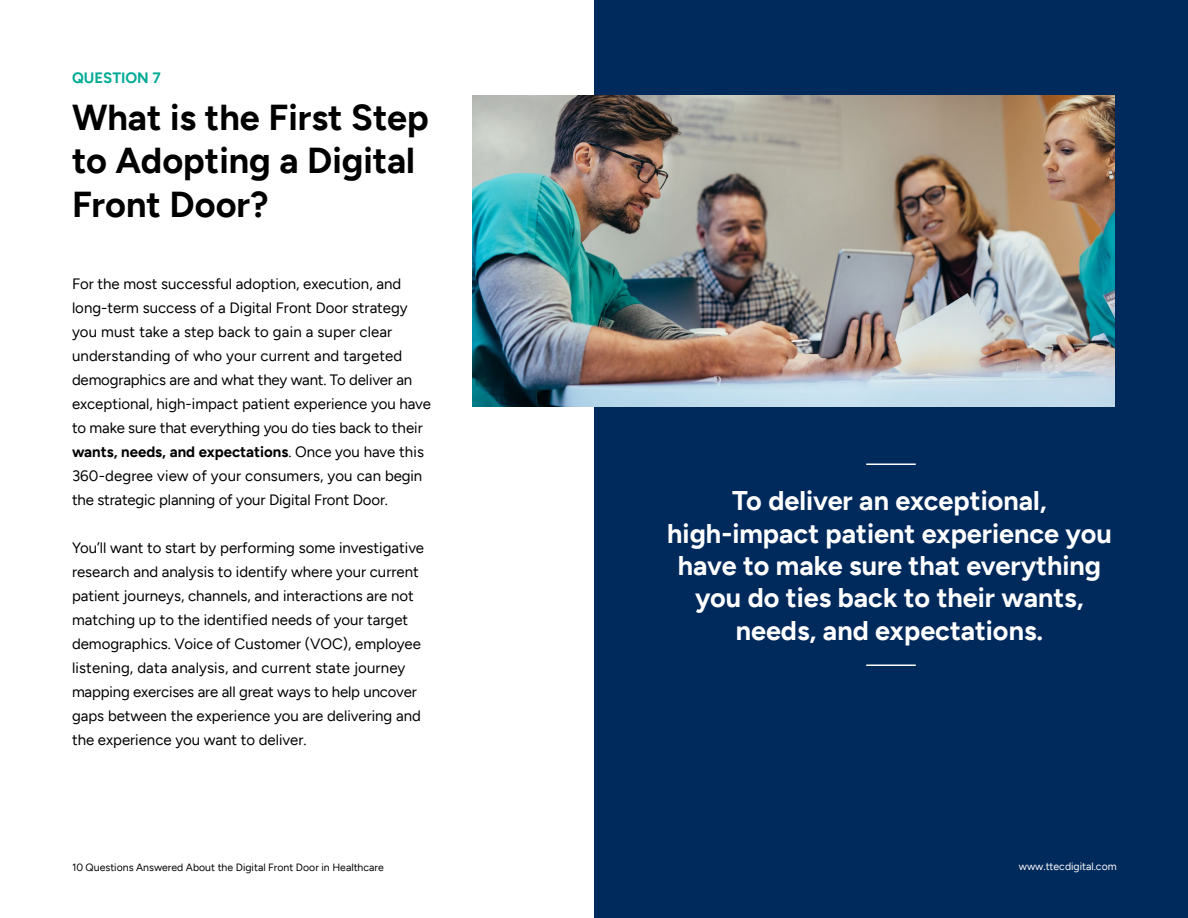
<style>
.page{position:relative;width:1188px;height:918px;background:#fff}
.page>*{position:absolute;margin:0;border:0;box-sizing:border-box;transform-origin:0 0}
.t1{font:700 36px/43.2px "Figtree";color:#000}
.t2{font:700 27px/32.4px "Figtree";color:#fff;text-align:center}
.t3{font:15px/24px "Figtree";color:#000}
.t4{font:700 15px "Figtree";color:#00ab96}
.t5{font:10.5px "Figtree";color:#000}
.t6{font:10.5px "Figtree";color:#fff}
.s1{font-weight:700}
</style>
<div class="page">
<div style="left:594px;top:0;width:594px;height:918px;background:#00295c"></div>
<img style="left:472px;top:95px;width:642px;height:311px">
<hr style="left:866px;top:464px;width:50px;height:1px;background:#fff">
<hr style="left:866px;top:664px;width:50px;height:2px;background:#fff">
<p class="t4" style="left:72px;top:69px;width:90px">QUESTION 7</p>
<h1 class="t1" style="left:72px;top:95px;width:358px">What is the First Step to Adopting a Digital<br>Front Door?</h1>
<p class="t3" style="left:72px;top:272px;width:360px">For the most successful adoption, execution, and long-term success of a Digital Front Door strategy you must take a step back to gain a super clear understanding of who your current and targeted demographics are and what they want. To deliver an exceptional, high-impact patient experience you have to make sure that everything you do ties back to their <span class="s1">wants, needs, and expectations</span>. Once you have this 360-degree view of your consumers, you can begin the strategic planning of your Digital Front Door.</p>
<p class="t3" style="left:72px;top:536px;width:354px">You’ll want to start by performing some investigative research and analysis to identify where your current patient journeys, channels, and interactions are not matching up to the identified needs of your target demographics. Voice of Customer (VOC), employee listening, data analysis, and current state journey mapping exercises are all great ways to help uncover gaps between the experience you are delivering and the experience you want to deliver.</p>
<h2 class="t2" style="left:667px;top:484px;width:446px">To deliver an exceptional, high-impact patient experience you have to make sure that everything you do ties back to their wants, needs, and expectations.</h2>
<p class="t5" style="left:72px;top:861px;width:313px">10 Questions Answered About the Digital Front Door in Healthcare</p>
<p class="t6" style="left:1019px;top:860px;width:99px">www.ttecdigital.com</p>
</div>
